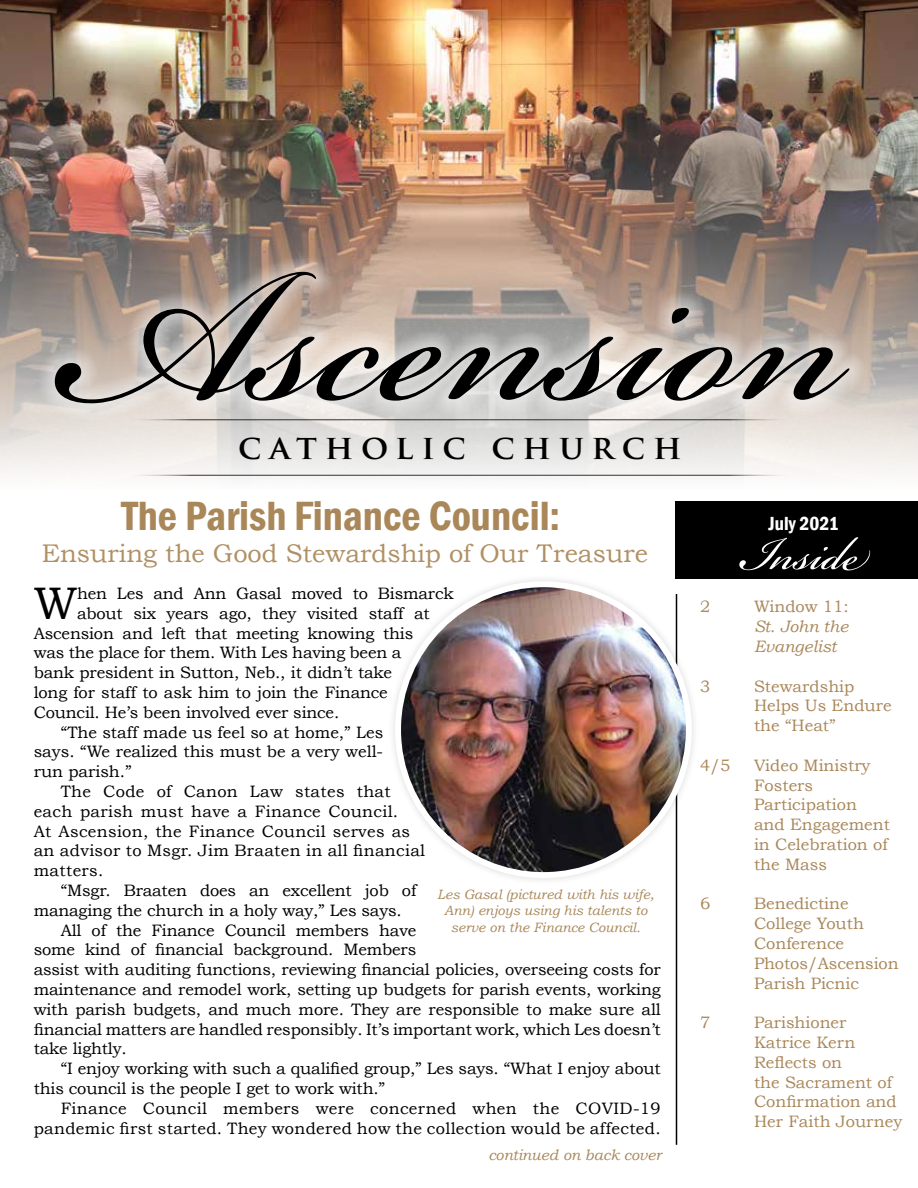
<style>
.page{position:relative;width:918px;height:1188px;background:#fff}
.page>*{position:absolute;margin:0;border:0;box-sizing:border-box;transform-origin:0 0}
.t1{font:296.25px "Bickham Script Pro";color:#000}
.Body{font:72px "Bickham Script Pro";color:#fff}
.Drop{font:45.6px "Bookman Old Style";color:#000}
.t2{font:600 condensed 42px "Franklin Gothic";color:#a98759}
.t3{font:700 33px "Trajan Pro";letter-spacing:.24em;color:#000}
.Sub-Title{font:25.5px "Bookman Old Style";color:#b09064}
.Body-2{font:600 condensed 19.5px "Franklin Gothic";color:#fff}
.Body-3{font:16.5px/19.8px "Bookman Old Style";letter-spacing:-.01em;color:#000}
.Body-4{font:16.5px/19.8px "Bookman Old Style";letter-spacing:.02em;color:#000}
.t4{font:16.5px/19.8px "Bookman Old Style";color:#a98759}
.Drop-2{font:16.5px "Bookman Old Style";letter-spacing:-.01em;color:#000}
.t5{font:italic 16.5px/19.8px "Bookman Old Style";color:#a98759}
.Body-5{font:italic 15px "Bookman Old Style";color:#a98759}
.t6{font:italic 13.5px/16.2px "Bookman Old Style";color:#a98759;text-align:center}
</style>
<div class="page">
<img style="left:0;top:0;width:918px;height:479px">
<hr style="left:676px;top:594px;width:1px;height:551px;background:#000">
<div style="left:676px;top:501px;width:242px;height:78px;background:#000"></div>
<div style="left:387px;top:573px;width:313px;height:313px;background:#000;opacity:.15"></div>
<img style="left:398px;top:584px;width:291px;height:291px;border-radius:145px">
<svg style="left:37px;top:255px;width:830px;height:166px;background:#c3b9b1"></svg>
<hr style="left:123px;top:419px;width:674px;height:1px;background:#000">
<hr style="left:123px;top:475px;width:674px;height:1px;background:#000">
<p class="t1" style="left:49px;top:122px;width:785px">Ascension</p>
<p class="t3" style="left:238px;top:426px;width:445px">CATHOLIC CHURCH</p>
<p class="t2" style="left:121px;top:488px;width:441px">The Parish Finance Council:</p>
<p class="Sub-Title" style="left:42px;top:538px;width:608px">Ensuring the Good Stewardship of Our Treasure</p>
<p class="Drop" style="left:34px;top:577px;width:45px">W</p>
<p class="Drop-2" style="left:77px;top:584px;width:378px">hen Les and Ann Gasal moved to Bismarck</p>
<p class="Drop-2" style="left:77px;top:604px;width:354px">about six years ago, they visited staff at</p>
<p class="Drop-2" style="left:34px;top:624px;width:381px">Ascension and left that meeting knowing this</p>
<p class="Drop-2" style="left:34px;top:643px;width:369px">was the place for them. With Les having been a</p>
<p class="Drop-2" style="left:34px;top:663px;width:360px">bank president in Sutton, Neb., it didn’t take</p>
<p class="Drop-2" style="left:34px;top:683px;width:356px">long for staff to ask him to join the Finance</p>
<p class="Drop-2" style="left:34px;top:703px;width:307px">Council. He’s been involved ever since.</p>
<p class="Body-3" style="left:34px;top:722px;width:351px;text-align:justify;text-indent:27px">“The staff made us feel so at home,” Les says. “We realized this must be a very well&shy;run parish.”</p>
<p class="Body-4" style="left:34px;top:782px;width:393px;text-indent:27px">The Code of Canon Law states that each parish must have a Finance Council.<br>At Ascension, the Finance Council serves as an advisor to Msgr. Jim Braaten in all financial matters.</p>
<p class="Body-3" style="left:34px;top:881px;width:384px;text-indent:27px">“Msgr. Braaten does an excellent job of managing the church in a holy way,” Les says.</p>
<p class="Body-3" style="left:34px;top:920px;width:629px;text-indent:27px">All of the Finance Council members have<br>some kind of financial background. Members<br>assist with auditing functions, reviewing financial policies, overseeing costs for maintenance and remodel work, setting up budgets for parish events, working with parish budgets, and much more. They are responsible to make sure all financial matters are handled responsibly. It’s important work, which Les doesn’t take lightly.</p>
<p class="Body-3" style="left:34px;top:1059px;width:628px;text-indent:27px">“I enjoy working with such a qualified group,” Les says. “What I enjoy about this council is the people I get to work with.”</p>
<p class="Body-4" style="left:34px;top:1098px;width:628px;text-align:right">Finance Council members were concerned when the COVID-19 pandemic first started. They wondered how the collection would be affected.</p>
<p class="t6" style="left:437px;top:887px;width:218px">Les Gasal (pictured with his wife,<br>Ann) enjoys using his talents to serve on the Finance Council.</p>
<p class="Body-5" style="left:488px;top:1147px;width:175px">continued on back cover</p>
<p class="Body-2" style="left:769px;top:510px;width:72px">July 2021</p>
<p class="Body" style="left:741px;top:502px;width:127px">Inside</p>
<p class="t4" style="left:700px;top:597px;width:12px">2</p>
<p class="t4" style="left:754px;top:597px;width:96px">Window 11:</p>
<p class="t5" style="left:754px;top:617px;width:96px">St. John the<br>Evangelist</p>
<p class="t4" style="left:700px;top:676px;width:12px">3</p>
<p class="t4" style="left:754px;top:676px;width:102px">Stewardship</p>
<p class="t4" style="left:754px;top:696px;width:139px">Helps Us Endure the “Heat”</p>
<p class="t4" style="left:700px;top:755px;width:32px">4/5</p>
<p class="t4" style="left:754px;top:755px;width:137px">Video Ministry<br>Fosters<br>Participation and Engagement in Celebration of the Mass</p>
<p class="t4" style="left:700px;top:894px;width:12px">6</p>
<p class="t4" style="left:754px;top:894px;width:146px">Benedictine<br>College Youth<br>Conference<br>Photos/Ascension<br>Parish Picnic</p>
<p class="t4" style="left:700px;top:1013px;width:12px">7</p>
<p class="t4" style="left:754px;top:1013px;width:103px">Parishioner<br>Katrice Kern</p>
<p class="t4" style="left:754px;top:1052px;width:150px">Reflects on<br>the Sacrament of<br>Confirmation and<br>Her Faith Journey</p>
</div>
